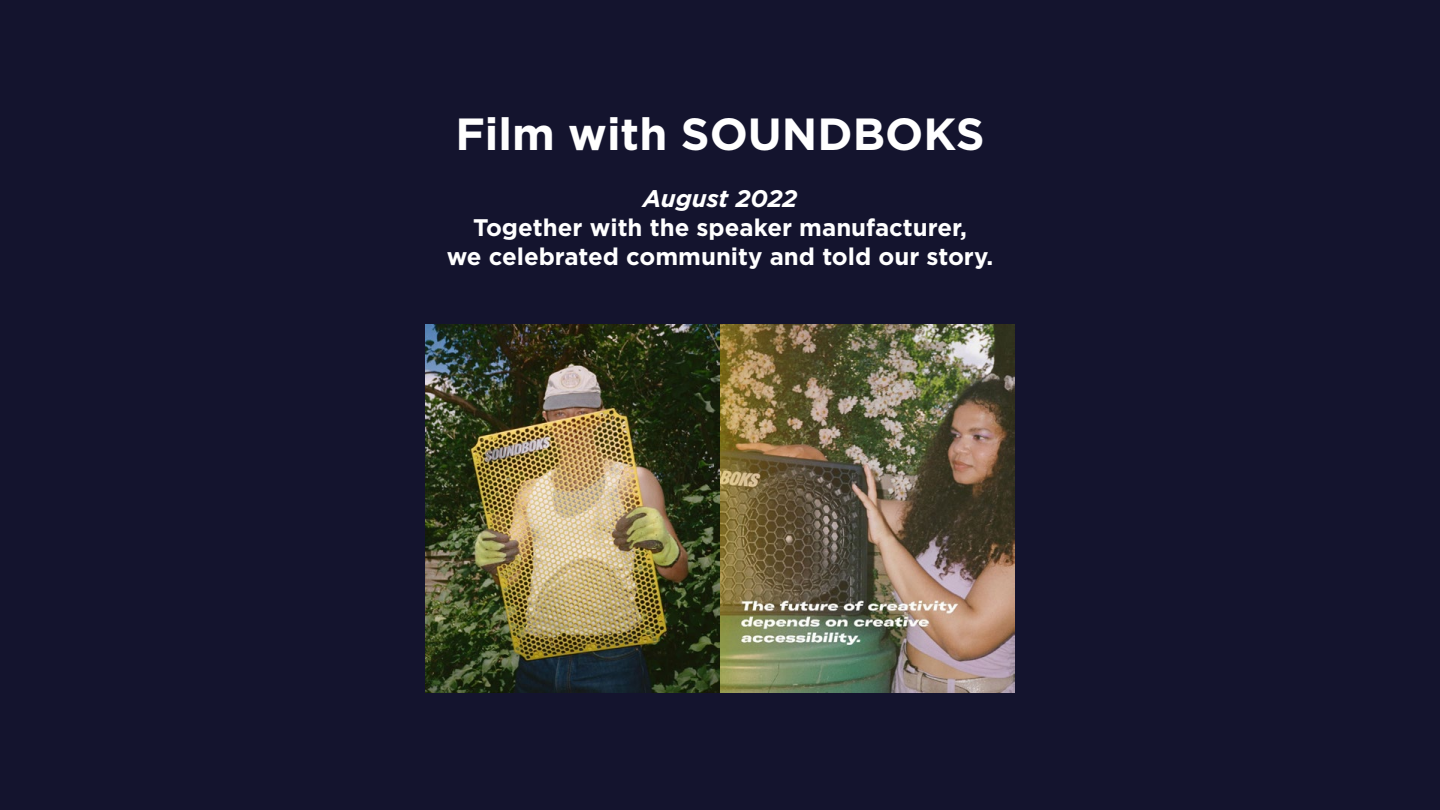
<style>
.page{position:relative;width:1440px;height:810px;background:#14142e}
.page>*{position:absolute;margin:0;border:0;box-sizing:border-box;transform-origin:0 0}
.t1{font:700 45px "Gotham";color:#fff}
.t2{font:700 24px/28.8px "Gotham";color:#fff;text-align:center}
.t3{font:italic 700 24px "Gotham";color:#fff}
</style>
<div class="page">
<img style="left:425px;top:325px;width:590px;height:368px">
<h1 class="t1" style="left:455px;top:108px;width:531px">Film with SOUNDBOKS</h1>
<p class="t3" style="left:643px;top:185px;width:156px">August 2022</p>
<p class="t2" style="left:447px;top:213px;width:548px">Together with the speaker manufacturer,<br>we celebrated community and told our story.</p>
</div>
